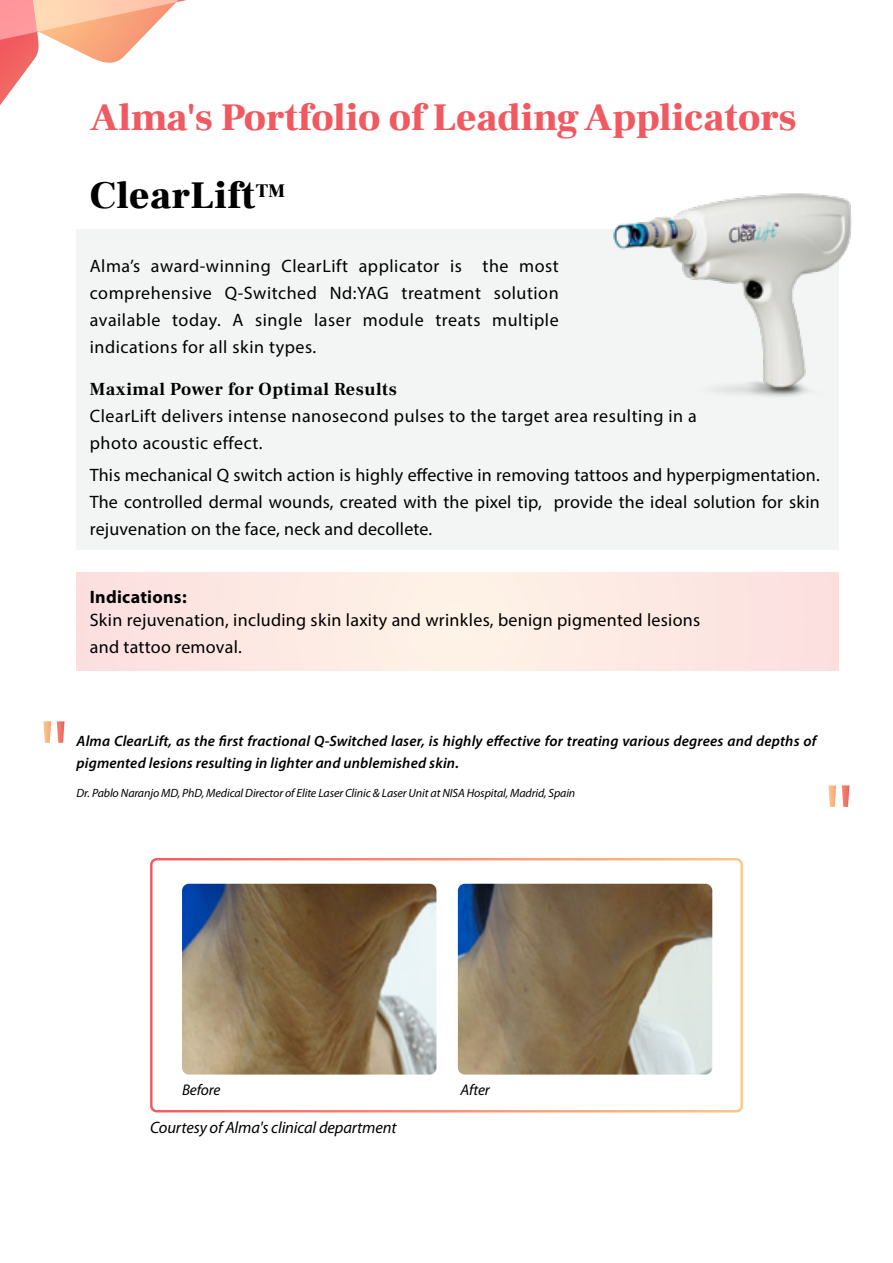
<style>
.page{position:relative;width:893px;height:1263px;background:#fff}
.page>*{position:absolute;margin:0;border:0;box-sizing:border-box;transform-origin:0 0}
.t1{font:900 39px "Frank Ruhl Libre";color:#f0595f}
.t2{font:900 39px "Frank Ruhl Libre";letter-spacing:.015em;color:#000}
.t3{font:18px/27px "Myriad Pro";letter-spacing:.02em;color:#000;text-align:justify}
.t4{font:700 18px "Frank Ruhl Libre";letter-spacing:.03em;color:#000}
.t5{font:700 18px "Myriad Pro";letter-spacing:.015em;color:#000}
.t6{font:italic 16.5px "Myriad Pro";letter-spacing:-.01em;color:#000}
.t7{font:italic 15.45px "Myriad Pro";letter-spacing:-.01em;color:#000}
.t8{font:italic 600 15px/22.5px "Myriad Pro";letter-spacing:.01em;color:#000}
.t9{font:italic 12px "Myriad Pro";letter-spacing:-.01em;color:#000}
</style>
<div class="page">
<svg style="left:0;top:0;width:186px;height:105px"></svg>
<div style="left:150px;top:858px;width:593px;height:254px;border:2px solid #fff;border-radius:5px"></div>
<img style="left:182px;top:884px;width:254px;height:190px">
<img style="left:458px;top:884px;width:254px;height:190px">
<div style="left:77px;top:229px;width:762px;height:239px;background:#f2f5f4"></div>
<div style="left:77px;top:450px;width:762px;height:100px;background:#f2f5f4"></div>
<div style="left:77px;top:573px;width:762px;height:97px;background:#fde9e3"></div>
<img style="left:613px;top:193px;width:239px;height:204px">
<svg style="left:43px;top:721px;width:22px;height:22px"></svg>
<svg style="left:828px;top:785px;width:21px;height:22px"></svg>
<h1 class="t1" style="left:90px;top:94px;width:708px">Alma's Portfolio of Leading Applicators</h1>
<h1 class="t2" style="left:90px;top:171px;width:197px">ClearLift<sup>TM</sup></h1>
<p class="t3" style="left:90px;top:252px;width:470px">Alma’s award-winning ClearLift applicator is the most comprehensive Q-Switched Nd:YAG treatment solution available today. A single laser module treats multiple indications for all skin types.</p>
<p class="t4" style="left:90px;top:378px;width:309px">Maximal Power for Optimal Results</p>
<p class="t3" style="left:90px;top:402px;width:608px">ClearLift delivers intense nanosecond pulses to the target area resulting in a photo acoustic effect.</p>
<p class="t3" style="left:90px;top:461px;width:732px">This mechanical Q switch action is highly effective in removing tattoos and hyperpigmentation.<br>The controlled dermal wounds, created with the pixel tip, provide the ideal solution for skin rejuvenation on the face, neck and decollete.</p>
<p class="t5" style="left:90px;top:585px;width:98px">Indications:</p>
<p class="t3" style="left:90px;top:606px;width:612px">Skin rejuvenation, including skin laxity and wrinkles, benign pigmented lesions and tattoo removal.</p>
<p class="t8" style="left:77px;top:729px;width:741px">Alma ClearLift, as the first fractional Q-Switched laser, is highly effective for treating various degrees and depths of pigmented lesions resulting in lighter and unblemished skin.</p>
<p class="t9" style="left:77px;top:786px;width:500px">Dr. Pablo Naranjo MD, PhD, Medical Director of Elite Laser Clinic &amp; Laser Unit at NISA Hospital, Madrid, Spain</p>
<p class="t7" style="left:182px;top:1081px;width:40px">Before</p>
<p class="t7" style="left:460px;top:1081px;width:31px">After</p>
<p class="t6" style="left:150px;top:1118px;width:248px">Courtesy of Alma's clinical department</p>
</div>
